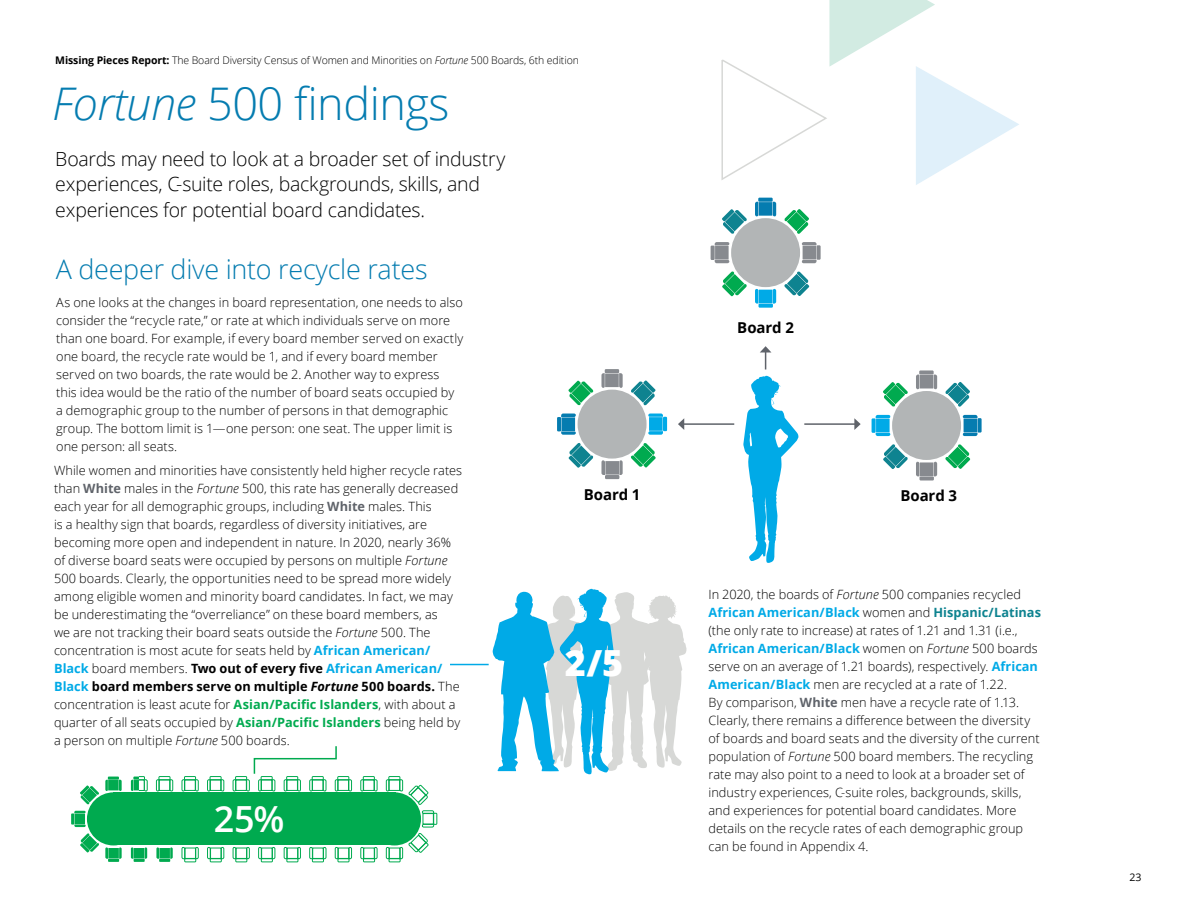
<style>
.page{position:relative;width:1188px;height:918px;background:#fff}
.page>*{position:absolute;margin:0;border:0;box-sizing:border-box;transform-origin:0 0}
.t1{font:300 45px "Open Sans";letter-spacing:-.01em;color:#057cb0}
.t2{font:800 36px "Open Sans";color:#fff}
.t3{font:600 36px "Open Sans";color:#fff}
.t4{font:300 27px "Open Sans";letter-spacing:-.01em;color:#057cb0}
.t5{font:300 19.5px/25.5px "Open Sans";letter-spacing:-.015em;color:#000}
.t6{font:700 15px "Open Sans";letter-spacing:-.005em;color:#000}
.t7{font:300 12.75px/18px "Open Sans";letter-spacing:.005em;color:#000}
.t8{font:300 10.5px "Open Sans";letter-spacing:-.01em;color:#000}
.t9{font:10.5px "Open Sans";color:#000}
.s1{font-weight:700}
.s2{font-style:italic}
.s3{font-weight:700;color:#5f636a}
.s4{font-weight:700;color:#00aae7}
.s5{font-weight:700;font-style:italic}
.s6{font-weight:700;color:#00aa4f}
.s7{font-weight:700;color:#0e8390}
</style>
<div class="page">
<svg style="left:721px;top:0;width:298px;height:185px"></svg>
<svg style="left:493px;top:588px;width:194px;height:186px"></svg>
<div style="left:433px;top:813px;width:4px;height:12px;border:1px solid #00aa4f"></div>
<svg style="left:71px;top:811px;width:15px;height:16px"></svg>
<svg style="left:80px;top:833px;width:19px;height:20px"></svg>
<svg style="left:80px;top:785px;width:19px;height:20px"></svg>
<div style="left:87px;top:792px;width:53px;height:53px;background:#00aa4f;border-radius:50%"></div>
<svg style="left:105px;top:777px;width:17px;height:14px"></svg>
<svg style="left:156px;top:779px;width:17px;height:13px"></svg>
<div style="left:159px;top:776px;width:11px;height:4px;border:1px solid #00aa4f"></div>
<svg style="left:181px;top:779px;width:18px;height:13px"></svg>
<div style="left:184px;top:776px;width:12px;height:4px;border:1px solid #00aa4f"></div>
<svg style="left:207px;top:779px;width:18px;height:13px"></svg>
<div style="left:210px;top:776px;width:11px;height:4px;border:1px solid #00aa4f"></div>
<svg style="left:232px;top:746px;width:120px;height:46px"></svg>
<div style="left:337px;top:776px;width:12px;height:4px;border:1px solid #00aa4f"></div>
<svg style="left:360px;top:779px;width:18px;height:13px"></svg>
<div style="left:363px;top:776px;width:12px;height:4px;border:1px solid #00aa4f"></div>
<div style="left:388px;top:776px;width:12px;height:4px;border:1px solid #00aa4f"></div>
<div style="left:389px;top:858px;width:12px;height:4px;border:1px solid #00aa4f"></div>
<svg style="left:258px;top:847px;width:18px;height:12px"></svg>
<div style="left:261px;top:858px;width:12px;height:4px;border:1px solid #00aa4f"></div>
<svg style="left:360px;top:847px;width:18px;height:12px"></svg>
<div style="left:363px;top:858px;width:12px;height:4px;border:1px solid #00aa4f"></div>
<svg style="left:232px;top:847px;width:18px;height:12px"></svg>
<div style="left:235px;top:858px;width:12px;height:4px;border:1px solid #00aa4f"></div>
<svg style="left:334px;top:847px;width:18px;height:12px"></svg>
<div style="left:338px;top:858px;width:11px;height:4px;border:1px solid #00aa4f"></div>
<svg style="left:207px;top:847px;width:18px;height:12px"></svg>
<div style="left:210px;top:858px;width:12px;height:4px;border:1px solid #00aa4f"></div>
<svg style="left:309px;top:847px;width:18px;height:12px"></svg>
<div style="left:312px;top:858px;width:12px;height:4px;border:1px solid #00aa4f"></div>
<svg style="left:181px;top:847px;width:18px;height:12px"></svg>
<div style="left:184px;top:858px;width:12px;height:4px;border:1px solid #00aa4f"></div>
<svg style="left:283px;top:847px;width:18px;height:12px"></svg>
<div style="left:286px;top:858px;width:12px;height:4px;border:1px solid #00aa4f"></div>
<svg style="left:156px;top:847px;width:17px;height:15px"></svg>
<svg style="left:131px;top:847px;width:16px;height:15px"></svg>
<svg style="left:105px;top:847px;width:17px;height:15px"></svg>
<svg style="left:386px;top:779px;width:48px;height:80px"></svg>
<div style="left:368px;top:792px;width:53px;height:53px;background:#00aa4f;border-radius:50%"></div>
<div style="left:113px;top:792px;width:283px;height:53px;background:#00aa4f"></div>
<svg style="left:131px;top:776px;width:16px;height:15px"></svg>
<svg style="left:601px;top:373px;width:22px;height:15px"></svg>
<hr style="left:605px;top:369px;width:14px;height:4px;background:#878a8f">
<svg style="left:601px;top:460px;width:22px;height:15px"></svg>
<hr style="left:605px;top:475px;width:14px;height:4px;background:#878a8f">
<svg style="left:561px;top:414px;width:15px;height:21px"></svg>
<svg style="left:557px;top:417px;width:4px;height:14px"></svg>
<svg style="left:648px;top:414px;width:15px;height:21px"></svg>
<hr style="left:663px;top:417px;width:4px;height:14px;background:#00aae7">
<svg style="left:631px;top:380px;width:25px;height:26px"></svg>
<svg style="left:569px;top:443px;width:24px;height:25px"></svg>
<svg style="left:568px;top:381px;width:26px;height:24px"></svg>
<svg style="left:631px;top:443px;width:25px;height:25px"></svg>
<div style="left:578px;top:390px;width:69px;height:69px;background:#b2b5b6;border-radius:50%"></div>
<svg style="left:802px;top:242px;width:15px;height:21px"></svg>
<svg style="left:817px;top:245px;width:4px;height:15px"></svg>
<svg style="left:715px;top:242px;width:14px;height:21px"></svg>
<svg style="left:711px;top:246px;width:4px;height:14px"></svg>
<svg style="left:755px;top:202px;width:21px;height:14px"></svg>
<svg style="left:758px;top:198px;width:15px;height:4px"></svg>
<svg style="left:755px;top:289px;width:21px;height:15px"></svg>
<svg style="left:759px;top:304px;width:14px;height:4px"></svg>
<svg style="left:784px;top:271px;width:25px;height:25px"></svg>
<svg style="left:722px;top:209px;width:25px;height:25px"></svg>
<svg style="left:784px;top:209px;width:25px;height:25px"></svg>
<svg style="left:722px;top:271px;width:25px;height:25px"></svg>
<div style="left:731px;top:218px;width:69px;height:69px;background:#b2b5b6;border-radius:50%"></div>
<svg style="left:916px;top:462px;width:21px;height:14px"></svg>
<div style="left:920px;top:476px;width:14px;height:5px;background:#878a8f"></div>
<svg style="left:916px;top:375px;width:21px;height:14px"></svg>
<div style="left:919px;top:370px;width:15px;height:5px;background:#878a8f"></div>
<svg style="left:963px;top:415px;width:14px;height:21px"></svg>
<div style="left:977px;top:418px;width:5px;height:15px;background:#057cb0"></div>
<svg style="left:876px;top:415px;width:14px;height:21px"></svg>
<svg style="left:872px;top:418px;width:4px;height:15px"></svg>
<svg style="left:883px;top:444px;width:25px;height:25px"></svg>
<svg style="left:945px;top:382px;width:25px;height:25px"></svg>
<svg style="left:945px;top:444px;width:25px;height:25px"></svg>
<svg style="left:883px;top:382px;width:25px;height:25px"></svg>
<div style="left:892px;top:391px;width:69px;height:69px;background:#b2b5b6;border-radius:50%"></div>
<svg style="left:760px;top:346px;width:11px;height:23px"></svg>
<hr style="left:804px;top:423px;width:51px;height:2px;background:#5f636a">
<svg style="left:854px;top:418px;width:7px;height:12px"></svg>
<hr style="left:684px;top:423px;width:50px;height:2px;background:#5f636a">
<svg style="left:678px;top:418px;width:6px;height:12px"></svg>
<hr style="left:450px;top:664px;width:39px;height:1px;background:#00aae7">
<svg style="left:743px;top:375px;width:56px;height:188px"></svg>
<p class="t8" style="left:55px;top:53px;width:525px"><span class="s1">Missing Pieces Report:</span> The Board Diversity Census of Women and Minorities on <span class="s2">Fortune</span> 500 Boards, 6th edition</p>
<h1 class="t1" style="left:52px;top:73px;width:399px"><span class="s2">Fortune</span> 500 findings</h1>
<h3 class="t5" style="left:55px;top:145px;width:452px">Boards may need to look at a broader set of industry experiences, C-suite roles, backgrounds, skills, and experiences for potential board candidates.</h3>
<h3 class="t4" style="left:56px;top:251px;width:373px">A deeper dive into recycle rates</h3>
<p class="t7" style="left:56px;top:293px;width:409px">As one looks at the changes in board representation, one needs to also consider the “recycle rate,” or rate at which individuals serve on more than one board. For example, if every board member served on exactly one board, the recycle rate would be 1, and if every board member served on two boards, the rate would be 2. Another way to express this idea would be the ratio of the number of board seats occupied by a demographic group to the number of persons in that demographic group. The bottom limit is 1—one person: one seat. The upper limit is one person: all seats.</p>
<p class="t7" style="left:54px;top:461px;width:410px">While women and minorities have consistently held higher recycle rates than <span class="s3">White</span> males in the <span class="s2">Fortune</span> 500, this rate has generally decreased each year for all demographic groups, including <span class="s3">White</span> males. This<br>is a healthy sign that boards, regardless of diversity initiatives, are becoming more open and independent in nature. In 2020, nearly 36% of diverse board seats were occupied by persons on multiple <span class="s2">Fortune </span>500 boards. Clearly, the opportunities need to be spread more widely among eligible women and minority board candidates. In fact, we may be underestimating the “overreliance” on these board members, as<br>we are not tracking their board seats outside the <span class="s2">Fortune</span> 500. The concentration is most acute for seats held by <span class="s4">African American/ Black</span> board members. <span class="s1">Two out of every five</span> <span class="s4">African American/ Black</span> <span class="s1">board members serve on multiple</span> <span class="s5">Fortune</span> <span class="s1">500 boards.</span> The concentration is least acute for <span class="s6">Asian/Pacific Islanders</span>, with about a quarter of all seats occupied by <span class="s6">Asian/Pacific Islanders</span> being held by a person on multiple <span class="s2">Fortune</span> 500 boards.</p>
<h2 class="t3" style="left:214px;top:794px;width:72px">25%</h2>
<p class="t6" style="left:737px;top:317px;width:58px">Board 2</p>
<p class="t6" style="left:584px;top:484px;width:58px">Board 1</p>
<p class="t6" style="left:900px;top:485px;width:58px">Board 3</p>
<h2 class="t2" style="left:565px;top:635px;width:60px">2/5</h2>
<p class="t7" style="left:708px;top:585px;width:334px">In 2020, the boards of <span class="s2">Fortune</span> 500 companies recycled <span class="s4">African American/Black</span> women and <span class="s7">Hispanic/Latinas </span>(the only rate to increase) at rates of 1.21 and 1.31 (i.e., <span class="s4">African American/Black</span> women on <span class="s2">Fortune</span> 500 boards serve on an average of 1.21 boards), respectively. <span class="s4">African American/Black</span> men are recycled at a rate of 1.22.<br>By comparison, <span class="s3">White</span> men have a recycle rate of 1.13.<br>Clearly, there remains a difference between the diversity of boards and board seats and the diversity of the current population of <span class="s2">Fortune</span> 500 board members. The recycling rate may also point to a need to look at a broader set of industry experiences, C-suite roles, backgrounds, skills, and experiences for potential board candidates. More details on the recycle rates of each demographic group can be found in Appendix 4.</p>
<p class="t9" style="left:1130px;top:870px;width:13px">23</p>
</div>
